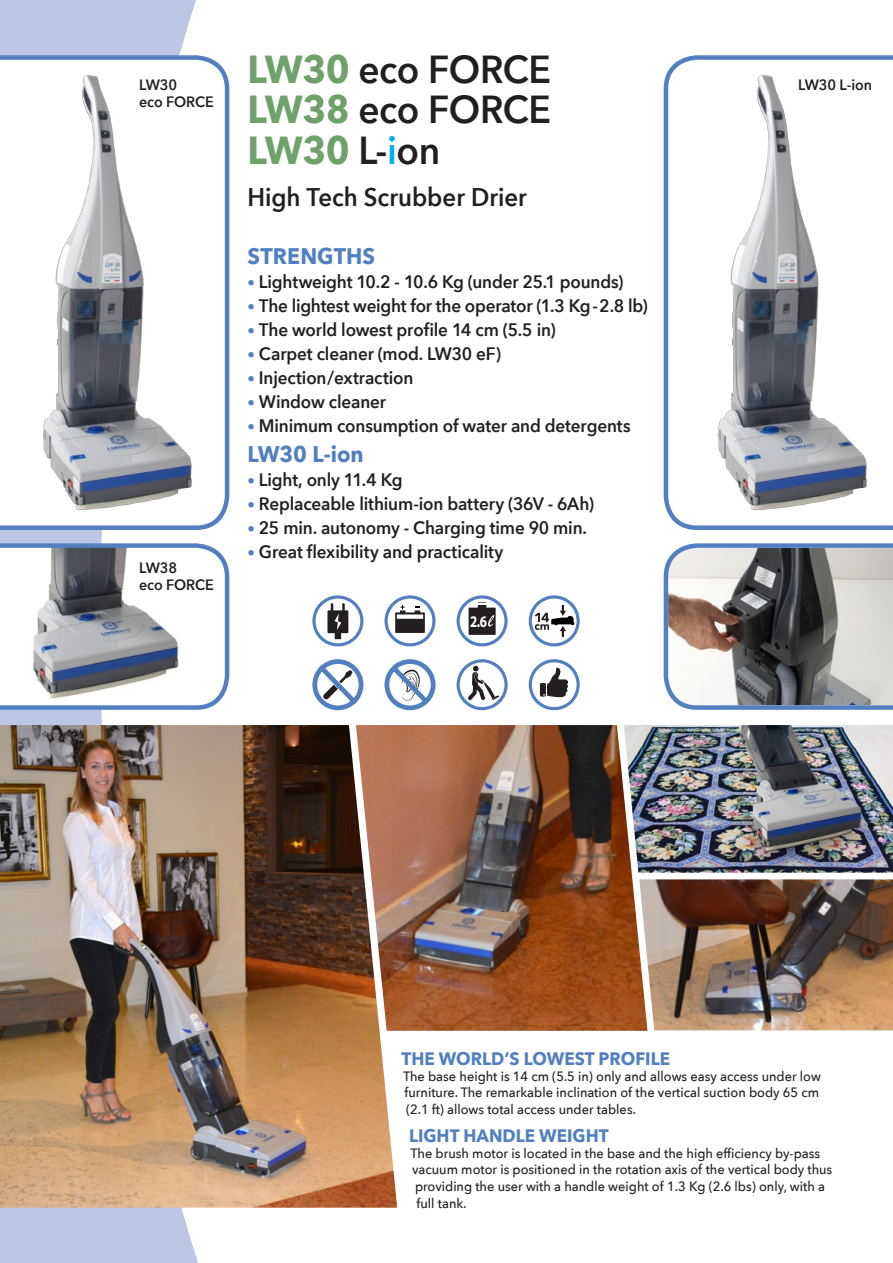
<style>
.page{position:relative;width:893px;height:1263px;background:#fff}
.page>*{position:absolute;margin:0;border:0;box-sizing:border-box;transform-origin:0 0}
.t1{font:600 39px/40.5px "Avenir Next";letter-spacing:-.01em;color:#231f20;text-align:justify;scale:.95 1}
.t2{font:600 25.5px "Avenir Next";color:#231f20;scale:.94 1}
.t3{font:700 22.5px "Avenir Next";color:#517fc0;scale:.95 1}
.t4{font:600 18px "Avenir Next";letter-spacing:-.01em;color:#231f20;scale:.95 1}
.t5{font:700 18px "Avenir Next";color:#517fc0;scale:.95 1}
.t6{font:700 16.35px "Myriad Pro";color:#fff;scale:.8 1}
.t7{font:600 15px/16.5px "Avenir Next";letter-spacing:-.005em;color:#231f20;scale:.95 1}
.t8{font:500 13.5px/16.2px "Avenir Next";color:#231f20;scale:.95 1}
.s1{font-weight:700;color:#6fa269}
.s2{color:#00aeef}
.s3{font-weight:500;font-size:15px;color:#517fc0}
</style>
<div class="page">
<svg style="left:0;top:0;width:198px;height:1263px;background:#c3cde6"></svg>
<svg style="left:663px;top:55px;width:230px;height:475px"></svg>
<svg style="left:0;top:53px;width:230px;height:479px"></svg>
<img style="left:0;top:725px;width:397px;height:483px">
<img style="left:356px;top:725px;width:291px;height:306px">
<img style="left:639px;top:879px;width:254px;height:151px">
<svg style="left:384px;top:659px;width:52px;height:52px"></svg>
<svg style="left:312px;top:659px;width:52px;height:52px"></svg>
<svg style="left:327px;top:603px;width:21px;height:36px"></svg>
<div style="left:312px;top:595px;width:51px;height:51px;border:3px solid #517fc0;border-radius:50%"></div>
<div style="left:529px;top:595px;width:51px;height:51px;border:3px solid #517fc0;border-radius:50%"></div>
<svg style="left:535px;top:605px;width:39px;height:32px"></svg>
<div style="left:457px;top:595px;width:51px;height:51px;border:3px solid #517fc0;border-radius:50%"></div>
<div style="left:469px;top:608px;width:27px;height:27px;background:#231f20"></div>
<svg style="left:478px;top:602px;width:8px;height:11px"></svg>
<svg style="left:488px;top:615px;width:6px;height:12px"></svg>
<div style="left:457px;top:659px;width:51px;height:51px;border:3px solid #517fc0;border-radius:50%"></div>
<svg style="left:473px;top:665px;width:6px;height:7px"></svg>
<svg style="left:468px;top:672px;width:31px;height:28px"></svg>
<div style="left:529px;top:659px;width:51px;height:51px;border:3px solid #517fc0;border-radius:50%"></div>
<svg style="left:540px;top:668px;width:28px;height:29px"></svg>
<svg style="left:395px;top:605px;width:30px;height:28px"></svg>
<div style="left:384px;top:595px;width:51px;height:51px;border:3px solid #517fc0;border-radius:50%"></div>
<svg style="left:0;top:541px;width:230px;height:171px"></svg>
<svg style="left:663px;top:543px;width:230px;height:167px;background:#969698"></svg>
<img style="left:624px;top:725px;width:269px;height:148px">
<h1 class="t1" style="left:247px;top:48px;width:321px"><span class="s1">LW30</span> eco FORCE <span class="s1">LW38</span> eco FORCE <span class="s1">LW30</span> L-<span class="s2">i</span>on</h1>
<p class="t7" style="left:139px;top:77px;width:42px">LW30</p>
<p class="t7" style="left:798px;top:77px;width:79px">LW30 L-ion</p>
<p class="t7" style="left:139px;top:93px;width:80px">eco FORCE</p>
<p class="t7" style="left:139px;top:559px;width:80px">LW38<br>eco FORCE</p>
<h2 class="t2" style="left:247px;top:175px;width:299px">High Tech Scrubber Drier</h2>
<h3 class="t3" style="left:247px;top:236px;width:136px">STRENGTHS</h3>
<h3 class="t4" style="left:247px;top:266px;width:397px"><span class="s3">•</span> Lightweight 10.2 - 10.6 Kg (under 25.1 pounds)</h3>
<h3 class="t4" style="left:247px;top:290px;width:423px"><span class="s3">•</span> The lightest weight for the operator (1.3 Kg-2.8 lb)</h3>
<h3 class="t4" style="left:247px;top:314px;width:326px"><span class="s3">•</span> The world lowest profile 14 cm (5.5 in)</h3>
<h3 class="t4" style="left:247px;top:338px;width:268px"><span class="s3">•</span> Carpet cleaner (mod. LW30 eF)</h3>
<h3 class="t4" style="left:247px;top:362px;width:176px"><span class="s3">•</span> Injection/extraction</h3>
<h3 class="t4" style="left:247px;top:386px;width:147px"><span class="s3">•</span> Window cleaner</h3>
<h3 class="t4" style="left:247px;top:410px;width:405px"><span class="s3">•</span> Minimum consumption of water and detergents</h3>
<h3 class="t3" style="left:247px;top:434px;width:124px">LW30 L-ion</h3>
<h3 class="t4" style="left:247px;top:464px;width:165px"><span class="s3">•</span> Light, only 11.4 Kg</h3>
<h3 class="t4" style="left:247px;top:488px;width:366px"><span class="s3">•</span> Replaceable lithium-ion battery (36V - 6Ah)</h3>
<h3 class="t4" style="left:247px;top:512px;width:359px"><span class="s3">•</span> 25 min. autonomy - Charging time 90 min.</h3>
<h3 class="t4" style="left:247px;top:536px;width:271px"><span class="s3">•</span> Great flexibility and practicality</h3>
<p class="t6" style="left:470px;top:610px;width:23px">2.6</p>
<h3 class="t5" style="left:402px;top:1043px;width:284px">THE WORLD’S LOWEST PROFILE</h3>
<p class="t8" style="left:403px;top:1068px;width:441px">The base height is 14 cm (5.5 in) only and allows easy access under low furniture. The remarkable inclination of the vertical suction body 65 cm (2.1 ft) allows total access under tables.</p>
<h3 class="t5" style="left:409px;top:1120px;width:212px">LIGHT HANDLE WEIGHT</h3>
<p class="t8" style="left:411px;top:1145px;width:433px">The brush motor is located in the base and the high efficiency by-pass</p>
<p class="t8" style="left:412px;top:1161px;width:444px">vacuum motor is positioned in the rotation axis of the vertical body thus</p>
<p class="t8" style="left:415px;top:1177px;width:433px">providing the user with a handle weight of 1.3 Kg (2.6 lbs) only, with a</p>
<p class="t8" style="left:417px;top:1194px;width:54px">full tank.</p>
</div>
